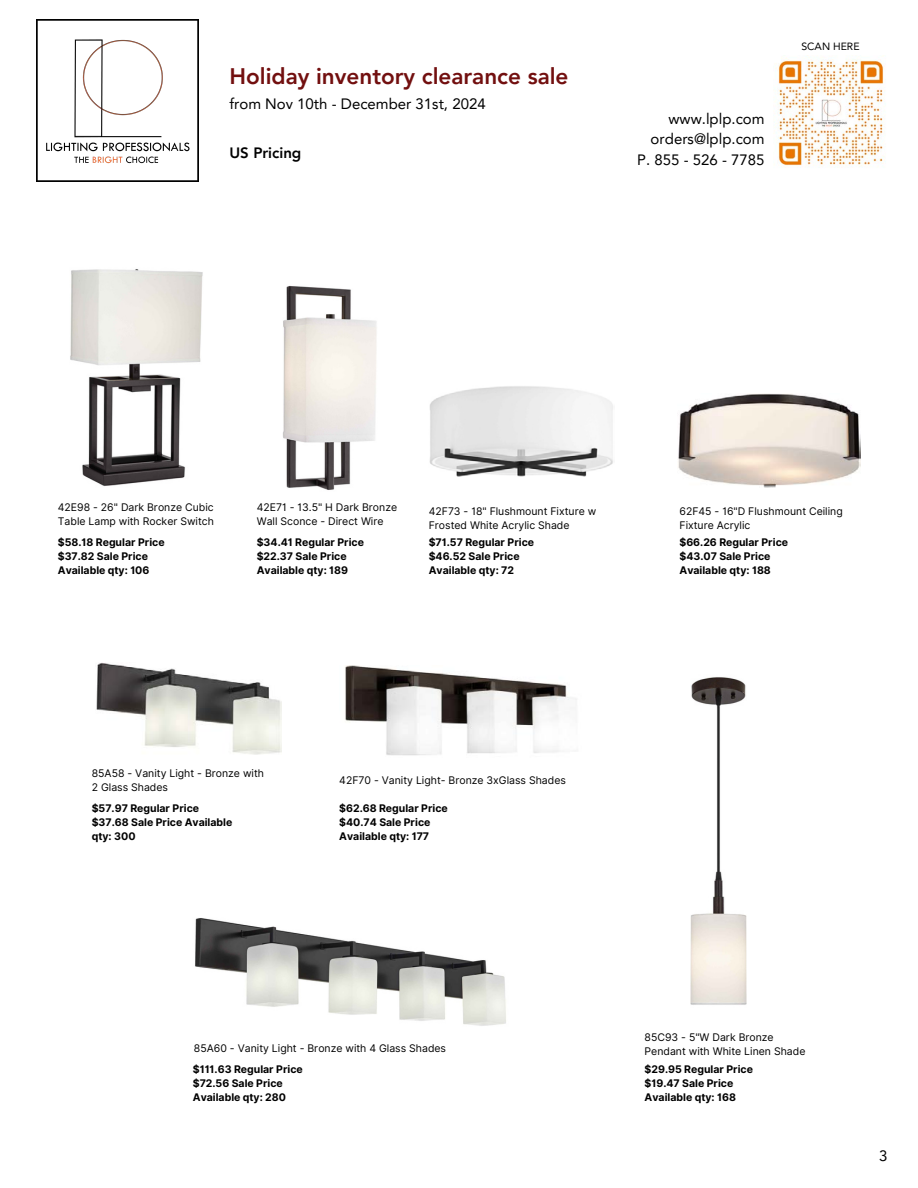
<style>
.page{position:relative;width:918px;height:1188px;background:#fff}
.page>*{position:absolute;margin:0;border:0;box-sizing:border-box;transform-origin:0 0}
.t1{font:800 22.5px "Avenir LT Pro";color:#720f0f}
.t2{font:15px/20.2px "Avenir LT Pro";color:#000;text-align:right}
.t3{font:800 15px "Avenir LT Pro";color:#000}
.t4{font:700 10.5px/14px "Inter";color:#000}
.t5{font:10.5px/14px "Inter";color:#000}
.t6{font:10.5px "Avenir LT Pro";color:#000}
</style>
<div class="page">
<img style="left:70px;top:269px;width:133px;height:217px">
<img style="left:96px;top:663px;width:185px;height:92px">
<img style="left:345px;top:666px;width:232px;height:90px">
<img style="left:691px;top:677px;width:56px;height:328px">
<img style="left:283px;top:286px;width:94px;height:204px">
<img style="left:429px;top:386px;width:184px;height:90px">
<img style="left:678px;top:393px;width:182px;height:95px">
<img style="left:195px;top:918px;width:311px;height:108px">
<img style="left:36px;top:19px;width:162px;height:162px">
<img style="left:775px;top:55px;width:111px;height:113px">
<h5 class="t1" style="left:229px;top:67px;width:341px">Holiday inventory clearance sale</h5>
<p class="t2" style="left:229px;top:95px;width:258px">from Nov 10th - December 31st, 2024</p>
<p class="t3" style="left:229px;top:147px;width:73px">US Pricing</p>
<p class="t2" style="left:637px;top:110px;width:129px">www.lplp.com orders@lplp.com<br>P. 855 - 526 - 7785</p>
<h5 class="t6" style="left:801px;top:42px;width:60px">SCAN HERE</h5>
<p class="t5" style="left:58px;top:501px;width:158px">42E98 - 26" Dark Bronze Cubic<br>Table Lamp with Rocker Switch</p>
<h5 class="t4" style="left:58px;top:535px;width:108px">$58.18 Regular Price $37.82 Sale Price</h5>
<p class="t4" style="left:58px;top:563px;width:93px">Available qty: 106</p>
<p class="t5" style="left:257px;top:501px;width:142px">42E71 - 13.5" H Dark Bronze<br>Wall Sconce - Direct Wire</p>
<p class="t5" style="left:429px;top:504px;width:169px">42F73 - 18" Flushmount Fixture w<br>Frosted White Acrylic Shade</p>
<p class="t5" style="left:680px;top:504px;width:165px">62F45 - 16"D Flushmount Ceiling<br>Fixture Acrylic</p>
<p class="t4" style="left:257px;top:535px;width:109px">$34.41 Regular Price $22.37 Sale Price</p>
<p class="t4" style="left:257px;top:563px;width:93px">Available qty: 189</p>
<p class="t4" style="left:429px;top:535px;width:107px">$71.57 Regular Price $46.52 Sale Price</p>
<p class="t4" style="left:429px;top:563px;width:87px">Available qty: 72</p>
<h5 class="t4" style="left:680px;top:535px;width:110px">$66.26 Regular Price $43.07 Sale Price</h5>
<p class="t4" style="left:680px;top:563px;width:93px">Available qty: 188</p>
<h3 class="t5" style="left:92px;top:766px;width:174px">85A58 - Vanity Light - Bronze with<br>2 Glass Shades</h3>
<p class="t5" style="left:339px;top:773px;width:228px">42F70 - Vanity Light- Bronze 3xGlass Shades</p>
<h5 class="t4" style="left:92px;top:801px;width:109px">$57.97 Regular Price</h5>
<p class="t4" style="left:92px;top:815px;width:142px">$37.68 Sale Price Available qty: 300</p>
<p class="t4" style="left:339px;top:801px;width:110px">$62.68 Regular Price $40.74 Sale Price</p>
<p class="t4" style="left:339px;top:829px;width:91px">Available qty: 177</p>
<p class="t5" style="left:194px;top:1041px;width:254px">85A60 - Vanity Light - Bronze with 4 Glass Shades</p>
<h5 class="t4" style="left:193px;top:1062px;width:111px">$111.63 Regular Price $72.56 Sale Price</h5>
<p class="t4" style="left:193px;top:1090px;width:95px">Available qty: 280</p>
<h4 class="t5" style="left:645px;top:1031px;width:162px">85C93 - 5"W Dark Bronze<br>Pendant with White Linen Shade</h4>
<p class="t4" style="left:645px;top:1062px;width:110px">$29.95 Regular Price $19.47 Sale Price</p>
<p class="t4" style="left:645px;top:1090px;width:93px">Available qty: 168</p>
<p class="t2" style="left:879px;top:1147px;width:10px">3</p>
</div>
